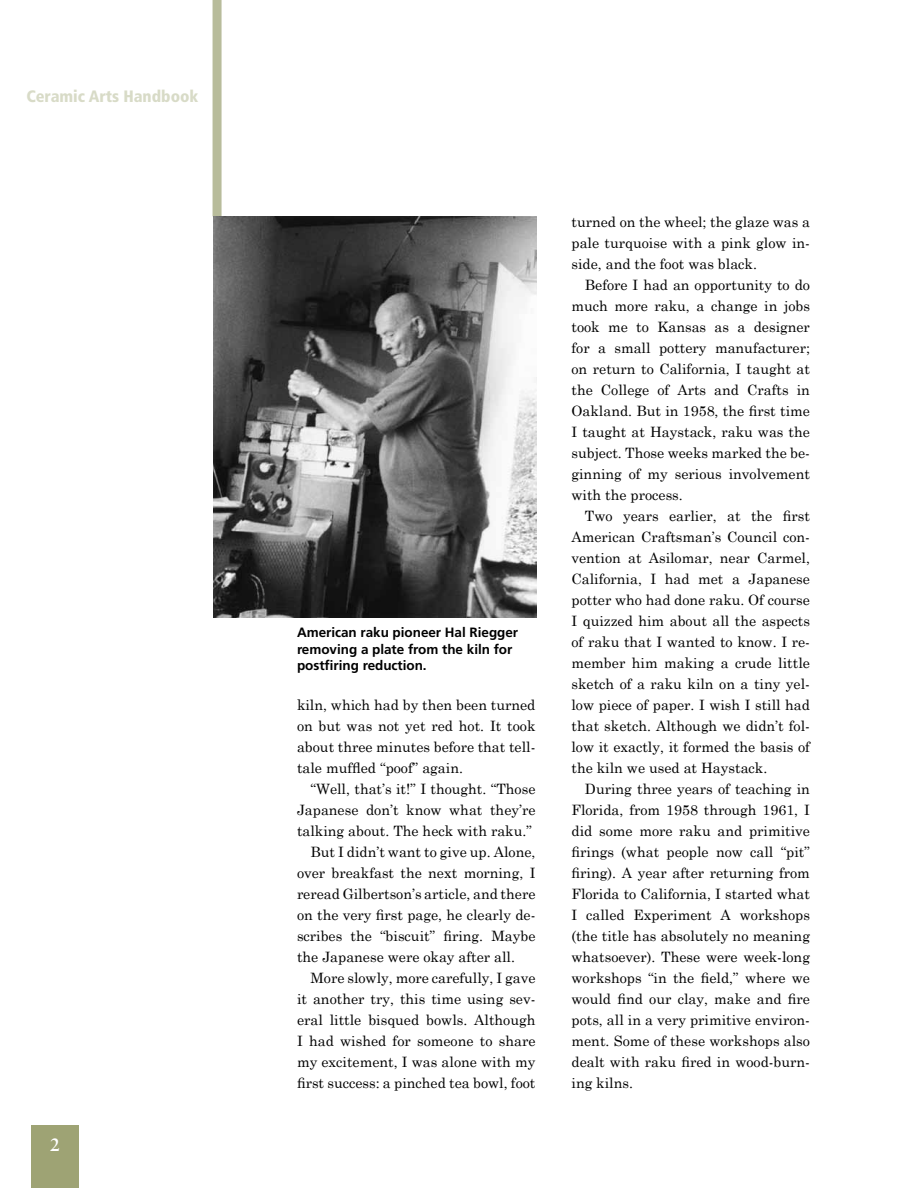
<style>
.page{position:relative;width:918px;height:1188px;background:#fff}
.page>*{position:absolute;margin:0;border:0;box-sizing:border-box;transform-origin:0 0}
.t1{font:700 18px "Sabon";color:#fff}
.t2{font:900 condensed 16.5px "Frutiger";color:#d8dbc7}
.t3{font:14.25px/21px "Century Schoolbook";color:#000;text-align:justify}
.t4{font:700 13.5px/16.5px "Frutiger";color:#000}
</style>
<div class="page">
<div style="left:31px;top:1125px;width:48px;height:63px;background:#9ea374"></div>
<div style="left:213px;top:0;width:9px;height:216px;background:#b8bc9b"></div>
<img style="left:213px;top:216px;width:323px;height:402px">
<p class="t2" style="left:26px;top:86px;width:174px">Ceramic Arts Handbook</p>
<p class="t1" style="left:50px;top:1134px;width:12px">2</p>
<p class="t4" style="left:297px;top:624px;width:223px">American raku pioneer Hal Riegger removing a plate from the kiln for postfiring reduction.</p>
<p class="t3" style="left:297px;top:694px;width:240px">kiln, which had by then been turned on but was not yet red hot. It took about three minutes before that tell&shy;tale muffled “poof” again.</p>
<p class="t3" style="left:310px;top:778px;width:227px">“Well, that’s it!” I thought. “Those</p>
<p class="t3" style="left:297px;top:799px;width:240px">Japanese don’t know what they’re</p>
<p class="t3" style="left:297px;top:820px;width:236px">talking about. The heck with raku.”</p>
<p class="t3" style="left:310px;top:841px;width:226px">But I didn’t want to give up. Alone,</p>
<p class="t3" style="left:297px;top:862px;width:240px">over breakfast the next morning, I</p>
<p class="t3" style="left:297px;top:883px;width:240px">reread Gilbertson’s article, and there</p>
<p class="t3" style="left:297px;top:904px;width:240px">on the very first page, he clearly de-</p>
<p class="t3" style="left:297px;top:925px;width:240px">scribes the “biscuit” firing. Maybe</p>
<p class="t3" style="left:297px;top:946px;width:220px">the Japanese were okay after all.</p>
<p class="t3" style="left:310px;top:967px;width:226px">More slowly, more carefully, I gave</p>
<p class="t3" style="left:297px;top:988px;width:240px">it another try, this time using sev-</p>
<p class="t3" style="left:297px;top:1009px;width:240px">eral little bisqued bowls. Although</p>
<p class="t3" style="left:297px;top:1030px;width:240px">I had wished for someone to share</p>
<p class="t3" style="left:297px;top:1051px;width:240px">my excitement, I was alone with my</p>
<p class="t3" style="left:297px;top:1072px;width:240px">first success: a pinched tea bowl, foot</p>
<p class="t3" style="left:571px;top:211px;width:240px">turned on the wheel; the glaze was a pale turquoise with a pink glow in&shy;side, and the foot was black.</p>
<p class="t3" style="left:571px;top:274px;width:240px;text-indent:13px">Before I had an opportunity to do much more raku, a change in jobs took me to Kansas as a designer for a small pottery manufacturer; on return to California, I taught at the College of Arts and Crafts in Oakland. But in 1958, the first time I taught at Haystack, raku was the subject. Those weeks marked the be&shy;ginning of my serious involvement with the process.</p>
<p class="t3" style="left:571px;top:505px;width:240px;text-indent:13px">Two years earlier, at the first American Craftsman’s Council con&shy;vention at Asilomar, near Carmel, California, I had met a Japanese potter who had done raku. Of course I quizzed him about all the aspects of raku that I wanted to know. I re&shy;member him making a crude little sketch of a raku kiln on a tiny yel&shy;low piece of paper. I wish I still had that sketch. Although we didn’t fol&shy;low it exactly, it formed the basis of the kiln we used at Haystack.</p>
<p class="t3" style="left:571px;top:778px;width:240px;text-indent:13px">During three years of teaching in Florida, from 1958 through 1961, I did some more raku and primitive firings (what people now call “pit” firing). A year after returning from Florida to California, I started what I called Experiment A workshops (the title has absolutely no meaning whatsoever). These were week-long workshops “in the field,” where we would find our clay, make and fire pots, all in a very primitive environ&shy;ment. Some of these workshops also dealt with raku fired in wood-burn&shy;ing kilns.</p>
</div>
